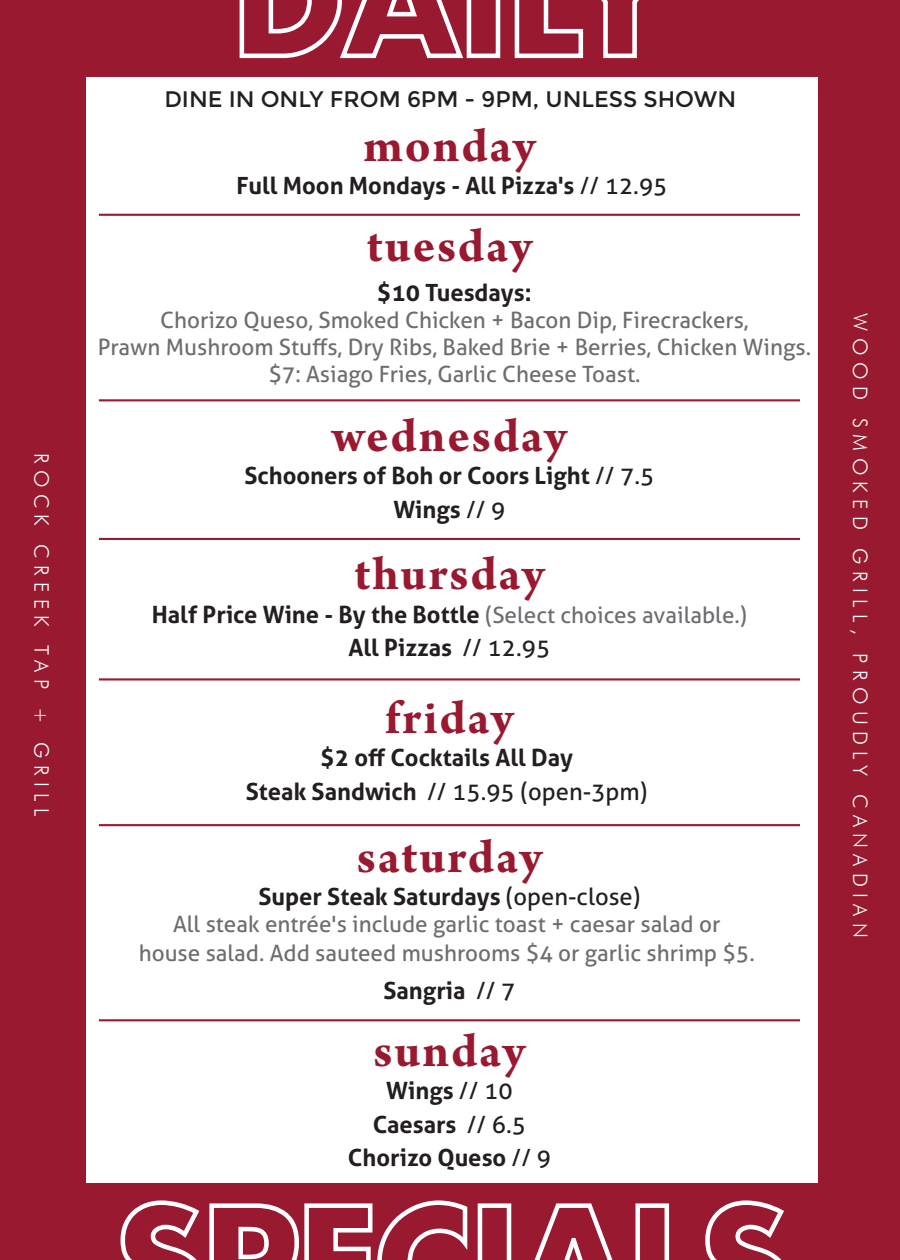
<style>
.page{position:relative;width:900px;height:1260px;background:#981930}
.page>*{position:absolute;margin:0;border:0;box-sizing:border-box;transform-origin:0 0}
.t1{font:700 50px "Arno Pro";letter-spacing:.035em;color:#981930}
.t2{font:700 23.75px/33.5px "Aller";color:#231f20;text-align:center}
.t3{font:22.5px/27px "Aller";color:#6c6d70;text-align:center}
.t4{font:22.5px "Montserrat";color:#231f20}
.t5{font:300 20px "Futura BT";letter-spacing:.32em;color:#fff}
.s1{font-weight:400}
.s2{font-weight:400;font-size:22.5px;color:#6c6d70}
</style>
<div class="page">
<svg style="left:239px;top:0;width:261px;height:59px"></svg>
<svg style="left:514px;top:0;width:125px;height:59px"></svg>
<svg style="left:120px;top:1200px;width:348px;height:60px"></svg>
<svg style="left:478px;top:1200px;width:306px;height:60px"></svg>
<div style="left:86px;top:77px;width:732px;height:1106px;background:#fff"></div>
<hr style="left:99px;top:214px;width:701px;height:2px;background:#981930">
<hr style="left:99px;top:399px;width:701px;height:2px;background:#981930">
<hr style="left:99px;top:538px;width:701px;height:2px;background:#981930">
<hr style="left:99px;top:678px;width:701px;height:3px;background:#981930">
<hr style="left:99px;top:824px;width:701px;height:2px;background:#981930">
<hr style="left:99px;top:1019px;width:701px;height:2px;background:#981930">
<p class="t5" style="left:54px;top:453px;width:365px;rotate:90deg">ROCK CREEK TAP + GRILL</p>
<p class="t4" style="left:164px;top:86px;width:573px">DINE IN ONLY FROM 6PM - 9PM, UNLESS SHOWN</p>
<h1 class="t1" style="left:363px;top:117px;width:174px">monday</h1>
<p class="t2" style="left:237px;top:169px;width:432px">Full Moon Mondays - All Pizza's <span class="s1">// 12.95</span></p>
<h1 class="t1" style="left:367px;top:217px;width:167px">tuesday</h1>
<p class="t2" style="left:377px;top:275px;width:156px">$10 Tuesdays:</p>
<p class="t3" style="left:98px;top:306px;width:715px">Chorizo Queso, Smoked Chicken + Bacon Dip, Firecrackers,<br>Prawn Mushroom Stuffs, Dry Ribs, Baked Brie + Berries, Chicken Wings. $7: Asiago Fries, Garlic Cheese Toast.</p>
<h1 class="t1" style="left:332px;top:407px;width:236px">wednesday</h1>
<p class="t2" style="left:244px;top:459px;width:411px">Schooners of Boh or Coors Light <span class="s1">// 7.5<br></span>Wings <span class="s1">// 9</span></p>
<h1 class="t1" style="left:354px;top:545px;width:192px">thursday</h1>
<p class="t2" style="left:152px;top:598px;width:597px">Half Price Wine - By the Bottle <span class="s2">(Select choices available.)<br></span>All Pizzas <span class="s1">// 12.95</span></p>
<h1 class="t1" style="left:385px;top:689px;width:130px">friday</h1>
<p class="t2" style="left:246px;top:741px;width:403px">$2 off Cocktails All Day<br>Steak Sandwich <span class="s1">// 15.95 (open-3pm)</span></p>
<h1 class="t1" style="left:357px;top:828px;width:187px">saturday</h1>
<p class="t2" style="left:259px;top:880px;width:383px">Super Steak Saturdays <span class="s1">(open-close)</span></p>
<p class="t3" style="left:139px;top:910px;width:618px;line-height:28.5px">All steak entrée's include garlic toast + caesar salad or<br>house salad. Add sauteed mushrooms $4 or garlic shrimp $5.</p>
<p class="t2" style="left:383px;top:974px;width:133px">Sangria <span class="s1">// 7</span></p>
<h1 class="t1" style="left:374px;top:1022px;width:153px">sunday</h1>
<p class="t2" style="left:348px;top:1074px;width:205px">Wings <span class="s1">// 10<br></span>Caesars <span class="s1">// 6.5<br></span>Chorizo Queso <span class="s1">// 9</span></p>
<p class="t5" style="left:872px;top:313px;width:626px;rotate:90deg">WOOD SMOKED GRILL, PROUDLY CANADIAN</p>
</div>
